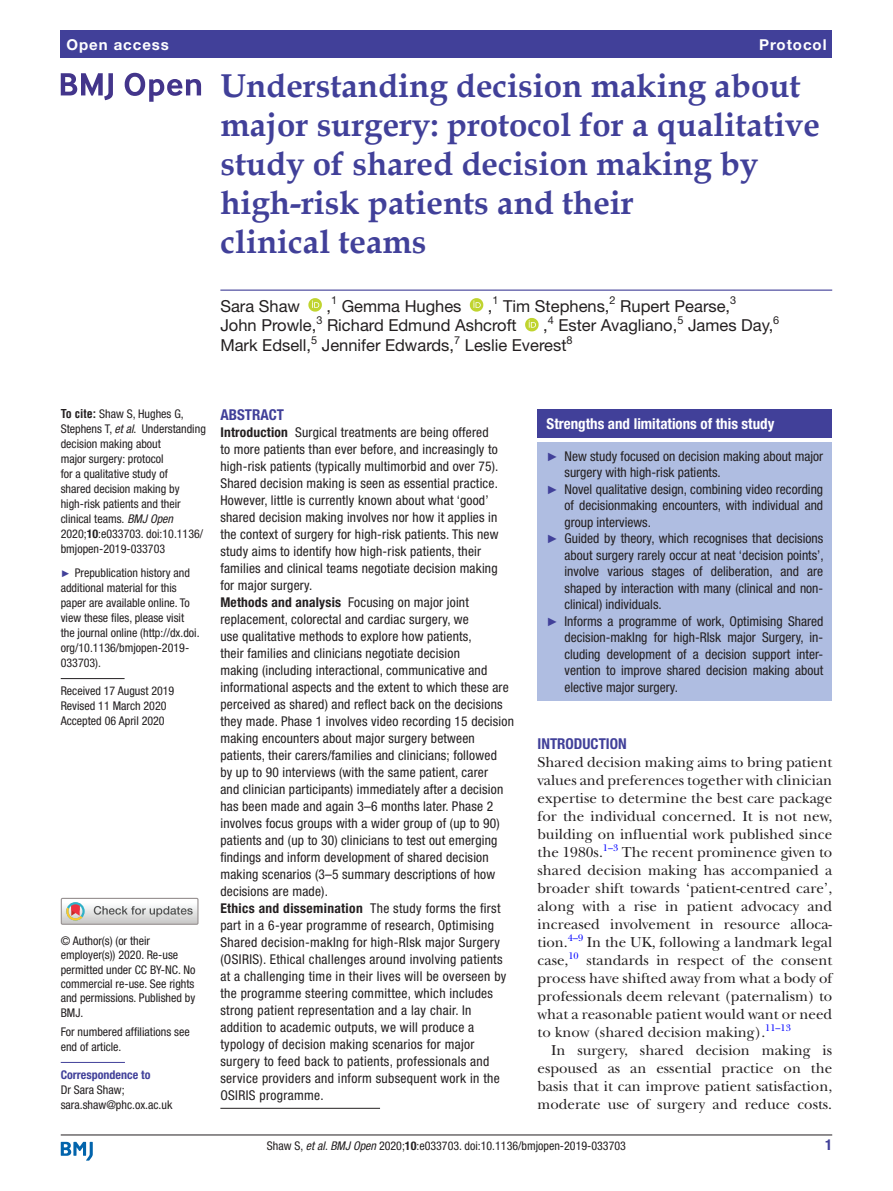
<style>
.page{position:relative;width:893px;height:1191px;background:#fff}
.page>*{position:absolute;margin:0;border:0;box-sizing:border-box;transform-origin:0 0}
.t1{font:700 33px/39px "Book Antiqua";color:#414099}
.t2{font:16.5px "Helvetica Neue LT Std";color:#231f20}
.t3{font:15px/18px "New Baskerville";color:#231f20;text-align:justify}
.t4{font:700 condensed 15px "Helvetica Neue LT Std";color:#fff}
.t5{font:700 condensed 15px "Helvetica Neue LT Std";color:#414099}
.t6{font:700 15px "Helvetica Neue LT Std";letter-spacing:.065em;color:#fff}
.t7{font:condensed 13.5px/17px "Helvetica Neue LT Std";letter-spacing:.015em;color:#231f20}
.t8{font:condensed 12px/15px "Helvetica Neue LT Std";color:#231f20}
.t9{font:700 condensed 12px "Helvetica Neue LT Std";color:#414099}
.t10{font:10.95px "Helvetica Neue LT Std";color:#231f20}
.t11{font:9.9px "New Baskerville";color:#00f}
.s1{font-family:"Helvetica LT Std";font-weight:700}
.s2{font-style:italic}
.s3{font-weight:700}
.s4{font-family:"Arial";font-stretch:normal;font-size:9.75px;color:#414099}
.s5{font-family:"Arial";font-stretch:normal;font-size:12px;color:#414099}
</style>
<div class="page">
<hr style="left:61px;top:1134px;width:771px;height:1px;background:#231f20">
<svg style="left:61px;top:1141px;width:32px;height:19px"></svg>
<div style="left:61px;top:31px;width:771px;height:27px;background:#414099"></div>
<hr style="left:220px;top:289px;width:612px;height:2px;background:#414099">
<svg style="left:308px;top:298px;width:14px;height:14px"></svg>
<svg style="left:470px;top:298px;width:13px;height:14px"></svg>
<svg style="left:525px;top:318px;width:14px;height:13px"></svg>
<hr style="left:61px;top:678px;width:64px;height:1px;background:#231f20">
<hr style="left:61px;top:1062px;width:64px;height:1px;background:#414099">
<svg style="left:61px;top:73px;width:52px;height:27px"></svg>
<svg style="left:125px;top:73px;width:76px;height:29px"></svg>
<div style="left:61px;top:897px;width:138px;height:27px;border:1px solid #969090"></div>
<svg style="left:61px;top:898px;width:137px;height:26px"></svg>
<div style="left:538px;top:409px;width:294px;height:29px;background:#414099"></div>
<div style="left:538px;top:442px;width:294px;height:259px;background:#afbde1"></div>
<hr style="left:220px;top:1108px;width:160px;height:1px;background:#231f20">
<p class="t6" style="left:66px;top:35px;width:104px">Open access</p>
<p class="t6" style="left:759px;top:35px;width:69px">Protocol</p>
<h1 class="t1" style="left:220px;top:66px;width:601px">Understanding decision making about major surgery: protocol for a qualitative study of shared decision making by high-risk patients and their<br>clinical teams</h1>
<p class="t10" style="left:331px;top:294px;width:8px">1</p>
<p class="t2" style="left:342px;top:296px;width:121px">Gemma Hughes</p>
<p class="t2" style="left:488px;top:296px;width:6px">,</p>
<p class="t10" style="left:492px;top:294px;width:8px">1</p>
<p class="t2" style="left:503px;top:296px;width:108px">Tim Stephens,</p>
<p class="t10" style="left:609px;top:294px;width:8px">2</p>
<p class="t2" style="left:620px;top:296px;width:112px">Rupert Pearse,</p>
<p class="t10" style="left:730px;top:294px;width:8px">3</p>
<p class="t2" style="left:220px;top:296px;width:81px">Sara Shaw</p>
<p class="t2" style="left:326px;top:296px;width:6px">,</p>
<p class="t2" style="left:220px;top:316px;width:97px">John Prowle,</p>
<p class="t10" style="left:316px;top:313px;width:8px">3</p>
<p class="t2" style="left:327px;top:316px;width:191px">Richard Edmund Ashcroft</p>
<p class="t10" style="left:548px;top:313px;width:8px">4</p>
<p class="t2" style="left:558px;top:316px;width:120px">Ester Avagliano,</p>
<p class="t10" style="left:677px;top:313px;width:8px">5</p>
<p class="t2" style="left:688px;top:316px;width:87px">James Day,</p>
<p class="t10" style="left:773px;top:313px;width:8px">6</p>
<p class="t2" style="left:543px;top:316px;width:6px">,</p>
<p class="t2" style="left:220px;top:335px;width:92px">Mark Edsell,</p>
<p class="t10" style="left:311px;top:333px;width:8px">5</p>
<p class="t2" style="left:322px;top:335px;width:134px">Jennifer Edwards,</p>
<p class="t10" style="left:454px;top:333px;width:8px">7</p>
<p class="t2" style="left:465px;top:335px;width:103px">Leslie Everest</p>
<p class="t10" style="left:567px;top:333px;width:8px">8</p>
<p class="t8" style="left:61px;top:406px;width:147px"><span class="s1">To cite:</span> Shaw S, Hughes G,<br>Stephens T, <span class="s2">et al</span>. Understanding decision making about<br>major surgery: protocol<br>for a qualitative study of<br>shared decision making by high-risk patients and their clinical teams. <span class="s2">BMJ Open<br></span>2020;<span class="s3">10</span>:e033703. doi:10.1136/ bmjopen-2019-033703</p>
<p class="t8" style="left:61px;top:565px;width:140px"><span class="s4">►</span> Prepublication history and additional material for this paper are available online. To view these files, please visit the journal online (http://dx.doi. org/10.1136/bmjopen-2019-<br>033703).</p>
<p class="t8" style="left:61px;top:683px;width:115px">Received 17 August 2019<br>Revised 11 March 2020<br>Accepted 06 April 2020</p>
<p class="t8" style="left:61px;top:933px;width:136px;line-height:14.4px">© Author(s) (or their employer(s)) 2020. Re-use permitted under CC BY-NC. No commercial re-use. See rights and permissions. Published by<br>BMJ.</p>
<p class="t8" style="left:61px;top:1024px;width:130px">For numbered affiliations see end of article.</p>
<p class="t9" style="left:61px;top:1067px;width:91px">Correspondence to</p>
<p class="t8" style="left:61px;top:1082px;width:113px">Dr Sara Shaw; sara.shaw@phc.ox.ac.uk</p>
<p class="t5" style="left:220px;top:405px;width:65px">Abstract</p>
<p class="t7" style="left:220px;top:423px;width:295px"><span class="s3">Introduction</span> Surgical treatments are being offered<br>to more patients than ever before, and increasingly to high-risk patients (typically multimorbid and over 75).<br>Shared decision making is seen as essential practice.<br>However, little is currently known about what ‘good’ shared decision making involves nor how it applies in the context of surgery for high-risk patients. This new study aims to identify how high-risk patients, their families and clinical teams negotiate decision making for major surgery.<br><span class="s3">Methods and analysis</span> Focusing on major joint replacement, colorectal and cardiac surgery, we<br>use qualitative methods to explore how patients,<br>their families and clinicians negotiate decision<br>making (including interactional, communicative and informational aspects and the extent to which these are perceived as shared) and reflect back on the decisions they made. Phase 1 involves video recording 15 decision making encounters about major surgery between patients, their carers/families and clinicians; followed<br>by up to 90 interviews (with the same patient, carer<br>and clinician participants) immediately after a decision has been made and again 3–6 months later. Phase 2 involves focus groups with a wider group of (up to 90) patients and (up to 30) clinicians to test out emerging findings and inform development of shared decision making scenarios (3–5 summary descriptions of how decisions are made).<br><span class="s3">Ethics and dissemination</span> The study forms the first part in a 6-year programme of research, Optimising Shared decision-makIng for high-RIsk major Surgery (OSIRIS). Ethical challenges around involving patients at a challenging time in their lives will be overseen by the programme steering committee, which includes strong patient representation and a lay chair. In addition to academic outputs, we will produce a typology of decision making scenarios for major surgery to feed back to patients, professionals and service providers and inform subsequent work in the OSIRIS programme.</p>
<p class="t4" style="left:547px;top:414px;width:229px">Strengths and limitations of this study</p>
<p class="t7" style="left:547px;top:447px;width:278px"><span class="s5">►</span> New study focused on decision making about major</p>
<p class="t7" style="left:565px;top:464px;width:158px">surgery with high-risk patients.</p>
<p class="t7" style="left:547px;top:480px;width:278px"><span class="s5">►</span> Novel qualitative design, combining video recording</p>
<p class="t7" style="left:565px;top:497px;width:260px">of decisionmaking encounters, with individual and</p>
<p class="t7" style="left:565px;top:513px;width:88px">group interviews.</p>
<p class="t7" style="left:547px;top:530px;width:278px"><span class="s5">►</span> Guided by theory, which recognises that decisions</p>
<p class="t7" style="left:565px;top:546px;width:261px">about surgery rarely occur at neat ‘decision points’,</p>
<p class="t7" style="left:565px;top:563px;width:260px">involve various stages of deliberation, and are</p>
<p class="t7" style="left:565px;top:579px;width:260px">shaped by interaction with many (clinical and non-</p>
<p class="t7" style="left:565px;top:596px;width:99px">clinical) individuals.</p>
<p class="t7" style="left:547px;top:612px;width:278px"><span class="s5">►</span> Informs a programme of work, Optimising Shared</p>
<p class="t7" style="left:565px;top:629px;width:260px">decision-makIng for high-RIsk major Surgery, in-</p>
<p class="t7" style="left:565px;top:645px;width:260px">cluding development of a decision support inter-</p>
<p class="t7" style="left:565px;top:662px;width:260px">vention to improve shared decision making about</p>
<p class="t7" style="left:565px;top:678px;width:115px">elective major surgery.</p>
<p class="t5" style="left:538px;top:735px;width:91px">Introduction</p>
<p class="t3" style="left:538px;top:753px;width:296px">Shared decision making aims to bring patient values and preferences together with clinician expertise to determine the best care package for the individual concerned. It is not new, building on influential work published since the 1980s.</p>
<p class="t11" style="left:603px;top:841px;width:17px">1–3</p>
<p class="t3" style="left:538px;top:843px;width:296px;text-indent:84px">The recent prominence given to shared decision making has accompanied a broader shift towards ‘patient-centred care’, along with a rise in patient advocacy and increased involvement in resource alloca&shy;tion.</p>
<p class="t11" style="left:568px;top:931px;width:17px">4–9</p>
<p class="t3" style="left:587px;top:933px;width:247px">In the UK, following a landmark legal</p>
<p class="t11" style="left:568px;top:949px;width:12px">10</p>
<p class="t3" style="left:538px;top:951px;width:296px;text-indent:49px">standards in respect of the consent process have shifted away from what a body of professionals deem relevant (paternalism) to what a reasonable patient would want or need to know (shared decision making).<sup>11–13</sup></p>
<p class="t3" style="left:538px;top:1041px;width:296px;text-indent:14px">In surgery, shared decision making is espoused as an essential practice on the basis that it can improve patient satisfaction, moderate use of surgery and reduce costs.</p>
<p class="t3" style="left:538px;top:951px;width:32px">case,</p>
<p class="t8" style="left:267px;top:1137px;width:361px">Shaw S, <span class="s2">et al</span>. <span class="s2">BMJ Open</span> 2020;<span class="s3">10</span>:e033703. doi:10.1136/bmjopen-2019-033703</p>
<p class="t5" style="left:825px;top:1135px;width:9px">1</p>
</div>
